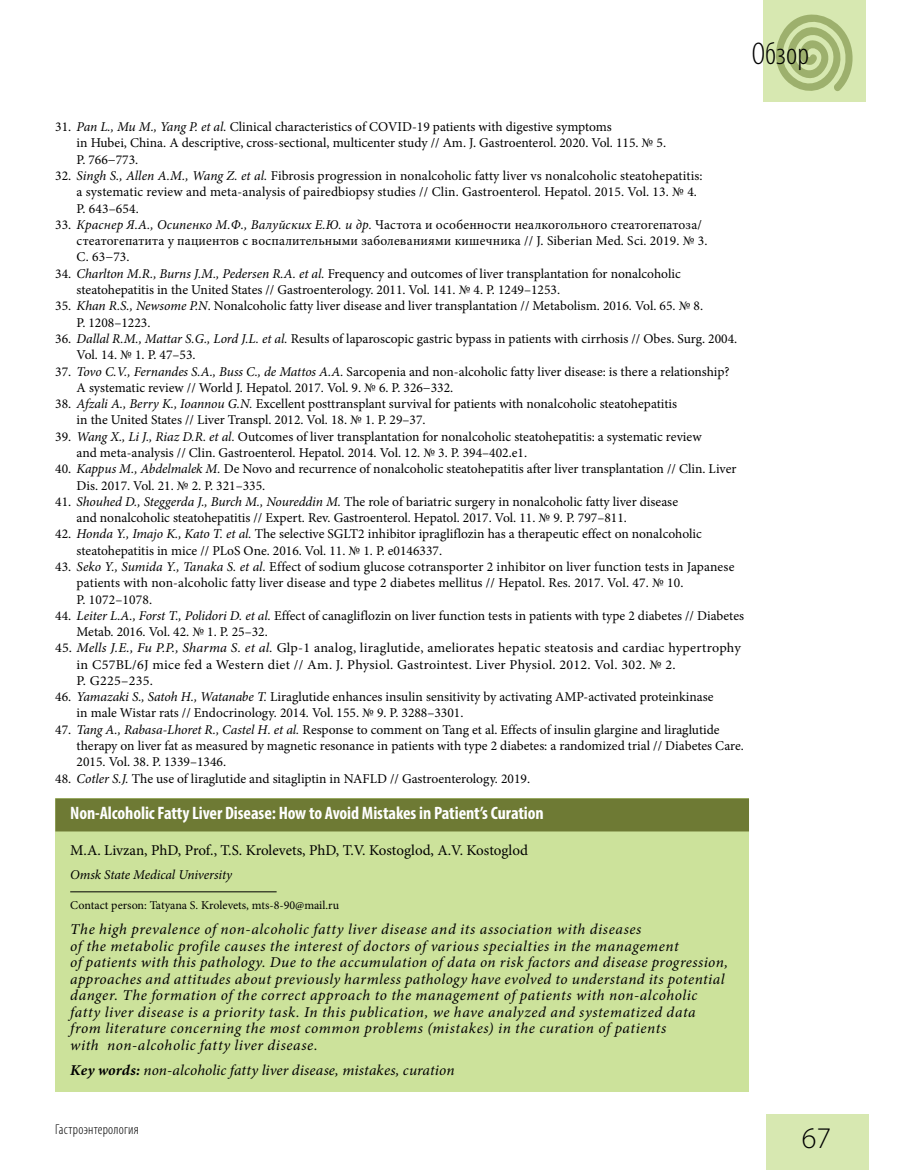
<style>
.page{position:relative;width:915px;height:1170px;background:#fff}
.page>*{position:absolute;margin:0;border:0;box-sizing:border-box;transform-origin:0 0}
.t1{font:300 condensed 31.5px "Myriad Pro";letter-spacing:.005em;color:#000}
.t2{font:300 30px "Myriad Pro";color:#000}
.t3{font:700 condensed 18px "Myriad Pro";letter-spacing:-.005em;color:#fff}
.t4{font:italic 15px/16.5px "Minion Pro";letter-spacing:.03em;color:#000}
.t5{font:15px "Minion Pro";color:#000}
.t6{font:italic 15px "Minion Pro";letter-spacing:.005em;color:#000}
.t7{font:300 condensed 14.25px "Myriad Pro";letter-spacing:.015em;color:#000}
.t8{font:13.5px/16.4px "Minion Pro";color:#000}
.t9{font:13.5px/16.4px "Minion Pro";letter-spacing:.02em;color:#000;scale:1.04 1}
.t10{font:italic 13.5px "Minion Pro";letter-spacing:-.01em;color:#000}
.t11{font:12px "Minion Pro";color:#000}
.s1{font-style:italic}
.s2{font-weight:700}
</style>
<div class="page">
<div style="left:765px;top:1113px;width:102px;height:56px;background:#d7e8b1"></div>
<div style="left:763px;top:0;width:102px;height:102px;background:#d7e8b1"></div>
<svg style="left:776px;top:14px;width:77px;height:77px"></svg>
<div style="left:55px;top:798px;width:693px;height:293px;background:#cce29b"></div>
<div style="left:55px;top:798px;width:693px;height:33px;background:#6e7a34"></div>
<hr style="left:70px;top:891px;width:206px;height:1px;background:#000">
<h1 class="t1" style="left:751px;top:35px;width:59px">Обзор</h1>
<p class="t8" style="left:77px;top:119px;width:590px;text-indent:-21px">31. <span class="s1">Pan L., Mu M., Yang P. et al.</span> Clinical characteristics of COVID-19 patients with digestive symptoms<br>in Hubei, China. A descriptive, cross-sectional, multicenter study // Am. J. Gastroenterol. 2020. Vol. 115. № 5.<br>P. 766−773.</p>
<p class="t8" style="left:77px;top:168px;width:627px;text-indent:-21px">32. <span class="s1">Singh S., Allen A.M., Wang Z. et al.</span> Fibrosis progression in nonalcoholic fatty liver vs nonalcoholic steatohepatitis: a systematic review and meta-analysis of pairedbiopsy studies // Clin. Gastroenterol. Hepatol. 2015. Vol. 13. № 4.<br>P. 643–654.</p>
<p class="t8" style="left:77px;top:216px;width:632px;text-indent:-21px">33. <span class="s1">Краснер Я.А., Осипенко М.Ф., Валуйских Е.Ю. и др.</span> Частота и особенности неалкогольного стеатогепатоза/ стеатогепатита у пациентов с воспалительными заболеваниями кишечника // J. Siberian Med. Sci. 2019. № 3.<br>С. 63−73.</p>
<p class="t8" style="left:77px;top:265px;width:605px;text-indent:-21px">34. <span class="s1">Charlton M.R., Burns J.M., Pedersen R.A. et al.</span> Frequency and outcomes of liver transplantation for nonalcoholic steatohepatitis in the United States // Gastroenterology. 2011. Vol. 141. № 4. P. 1249–1253.</p>
<p class="t8" style="left:77px;top:298px;width:627px;text-indent:-21px">35. <span class="s1">Khan R.S., Newsome P.N</span>. Nonalcoholic fatty liver disease and liver transplantation // Metabolism. 2016. Vol. 65. № 8.<br>P. 1208–1223.</p>
<p class="t8" style="left:77px;top:330px;width:662px;text-indent:-21px">36. <span class="s1">Dallal R.M., Mattar S.G., Lord J.L. et al.</span> Results of laparoscopic gastric bypass in patients with cirrhosis // Obes. Surg. 2004.<br>Vol. 14. № 1. P. 47–53.</p>
<p class="t8" style="left:77px;top:363px;width:654px;text-indent:-21px">37. <span class="s1">Tovo C.V., Fernandes S.A., Buss C., de Mattos A.A.</span> Sarcopenia and non-alcoholic fatty liver disease: is there a relationship?<br>A systematic review // World J. Hepatol. 2017. Vol. 9. № 6. P. 326−332.</p>
<p class="t8" style="left:77px;top:395px;width:601px;text-indent:-21px">38. <span class="s1">Afzali A., Berry K., Ioannou G.N.</span> Excellent posttransplant survival for patients with nonalcoholic steatohepatitis in the United States // Liver Transpl. 2012. Vol. 18. № 1. P. 29–37.</p>
<p class="t8" style="left:77px;top:428px;width:626px;text-indent:-21px">39. <span class="s1">Wang X., Li J., Riaz D.R. et al.</span> Outcomes of liver transplantation for nonalcoholic steatohepatitis: a systematic review and meta-analysis // Clin. Gastroenterol. Hepatol. 2014. Vol. 12. № 3. P. 394–402.e1.</p>
<p class="t8" style="left:77px;top:461px;width:661px;text-indent:-21px">40. <span class="s1">Kappus M., Abdelmalek M.</span> De Novo and recurrence of nonalcoholic steatohepatitis after liver transplantation // Clin. Liver<br>Dis. 2017. Vol. 21. № 2. P. 321–335.</p>
<p class="t8" style="left:77px;top:493px;width:602px;text-indent:-21px">41. <span class="s1">Shouhed D., Steggerda J., Burch M., Noureddin M.</span> The role of bariatric surgery in nonalcoholic fatty liver disease and nonalcoholic steatohepatitis // Expert. Rev. Gastroenterol. Hepatol. 2017. Vol. 11. № 9. P. 797–811.</p>
<p class="t8" style="left:77px;top:526px;width:626px;text-indent:-21px">42. <span class="s1">Honda Y., Imajo K., Kato T. et al.</span> The selective SGLT2 inhibitor ipragliflozin has a therapeutic effect on nonalcoholic steatohepatitis in mice // PLoS One. 2016. Vol. 11. № 1. P. e0146337.</p>
<p class="t8" style="left:77px;top:558px;width:659px;text-indent:-21px">43. <span class="s1">Seko Y., Sumida Y., Tanaka S. et al.</span> Effect of sodium glucose cotransporter 2 inhibitor on liver function tests in Japanese patients with non-alcoholic fatty liver disease and type 2 diabetes mellitus // Hepatol. Res. 2017. Vol. 47. № 10.<br>P. 1072–1078.</p>
<p class="t8" style="left:77px;top:607px;width:668px;text-indent:-21px">44. <span class="s1">Leiter L.A., Forst T., Polidori D. et al.</span> Effect of canagliflozin on liver function tests in patients with type 2 diabetes // Diabetes<br>Metab. 2016. Vol. 42. № 1. P. 25–32.</p>
<p class="t9" style="left:77px;top:639px;width:640px;text-indent:-21px">45. <span class="s1">Mells J.E., Fu P.P., Sharma S. et al.</span> Glp-1 analog, liraglutide, ameliorates hepatic steatosis and cardiac hypertrophy in C57BL/6J mice fed a Western diet // Am. J. Physiol. Gastrointest. Liver Physiol. 2012. Vol. 302. № 2.<br>P. G225–235.</p>
<p class="t8" style="left:77px;top:688px;width:638px;text-indent:-21px">46. <span class="s1">Yamazaki S., Satoh H., Watanabe T.</span> Liraglutide enhances insulin sensitivity by activating AMP-activated proteinkinase in male Wistar rats // Endocrinology. 2014. Vol. 155. № 9. P. 3288–3301.</p>
<p class="t8" style="left:77px;top:721px;width:668px;text-indent:-21px">47. <span class="s1">Tang A., Rabasa-Lhoret R., Castel H. et al.</span> Response to comment on Tang et al. Effects of insulin glargine and liraglutide therapy on liver fat as measured by magnetic resonance in patients with type 2 diabetes: a randomized trial // Diabetes Care.<br>2015. Vol. 38. P. 1339–1346.</p>
<p class="t8" style="left:55px;top:770px;width:476px">48. <span class="s1">Cotler S.J.</span> The use of liraglutide and sitagliptin in NAFLD // Gastroenterology. 2019.</p>
<h3 class="t3" style="left:70px;top:801px;width:475px">Non-Alcoholic Fatty Liver Disease: How to Avoid Mistakes in Patient’s Curation</h3>
<p class="t5" style="left:70px;top:840px;width:459px">M.A. Livzan, PhD, Prof., T.S. Krolevets, PhD, T.V. Kostoglod, A.V. Kostoglod</p>
<p class="t10" style="left:70px;top:864px;width:163px">Omsk State Medical University</p>
<p class="t11" style="left:70px;top:897px;width:270px">Contact person: Tatyana S. Krolevets, mts-8-90@mail.ru</p>
<p class="t4" style="left:70px;top:920px;width:659px">The high prevalence of non-alcoholic fatty liver disease and its association with diseases<br>of the metabolic profile causes the interest of doctors of various specialties in the management<br>of patients with this pathology. Due to the accumulation of data on risk factors and disease progression, approaches and attitudes about previously harmless pathology have evolved to understand its potential danger. The formation of the correct approach to the management of patients with non-alcoholic fatty liver disease is a priority task. In this publication, we have analyzed and systematized data from literature concerning the most common problems (mistakes) in the curation of patients<br>with non-alcoholic fatty liver disease.</p>
<p class="t6" style="left:70px;top:1059px;width:385px"><span class="s2">Key words:</span> non-alcoholic fatty liver disease, mistakes, curation</p>
<p class="t7" style="left:55px;top:1120px;width:85px">Гастроэнтерология</p>
<h2 class="t2" style="left:801px;top:1119px;width:31px">67</h2>
</div>
